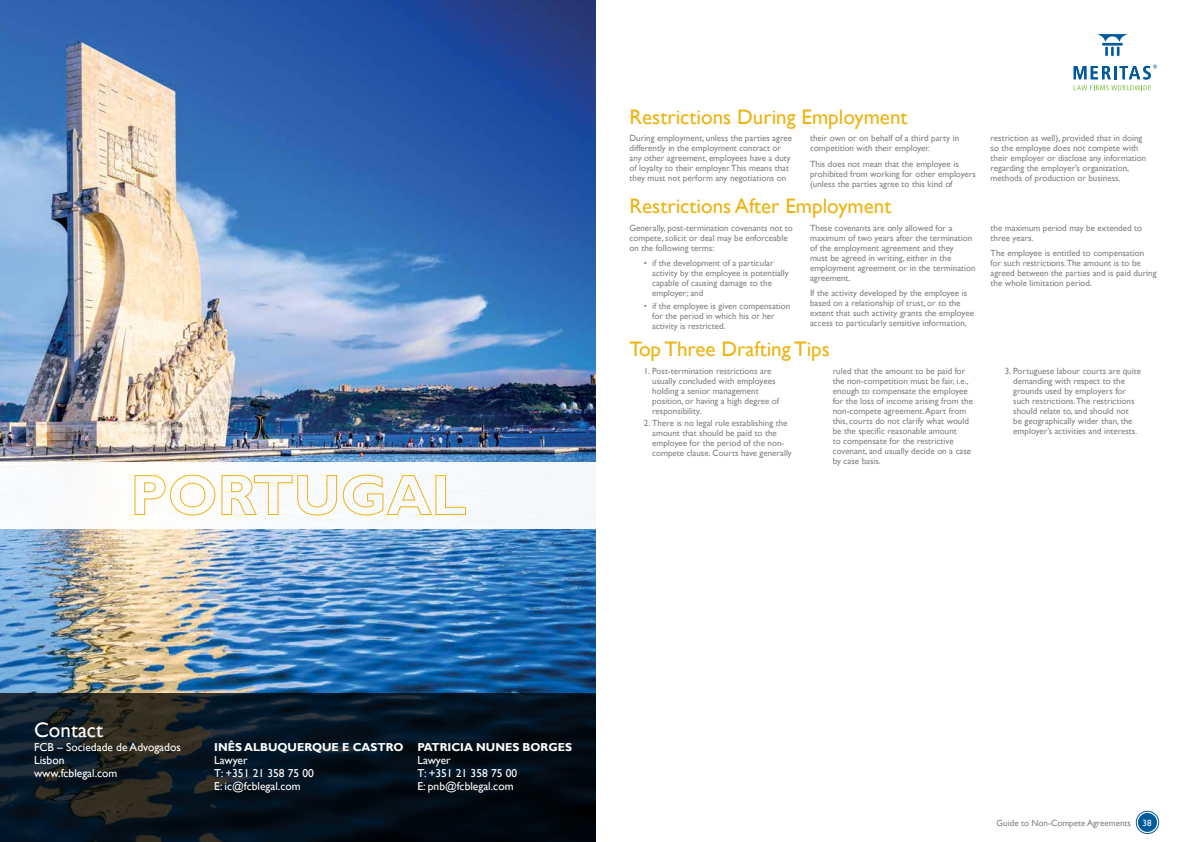
<style>
.page{position:relative;width:1191px;height:842px;background:#fff}
.page>*{position:absolute;margin:0;border:0;box-sizing:border-box;transform-origin:0 0}
.t1{font:21px "Gill Sans";color:#eeb310}
.t2{font:21px "Gill Sans";color:#fff}
.t3{font:11.5px/13.2px "Gill Sans";color:#fff}
.t4{font:700 11.5px "Gill Sans";color:#fff}
.t5{font:9px/10px "Gill Sans";color:#808285}
.t6{font:9px "Gill Sans";color:#808285}
.t7{font:9px "Gill Sans";color:#fff}
</style>
<div class="page">
<div style="left:1136px;top:811px;width:22px;height:23px;border:1px solid #005a9c;border-radius:50%"></div>
<div style="left:1138px;top:813px;width:19px;height:19px;background:#005a9c;border-radius:50%"></div>
<svg style="left:1097px;top:34px;width:30px;height:22px"></svg>
<svg style="left:1073px;top:85px;width:77px;height:5px"></svg>
<svg style="left:1073px;top:65px;width:84px;height:14px"></svg>
<img style="left:0;top:0;width:595px;height:693px">
<svg style="left:0;top:693px;width:595px;height:149px;background:#0a151e"></svg>
<div style="left:0;top:462px;width:595px;height:66px;background:#f8fafc"></div>
<svg style="left:134px;top:474px;width:332px;height:42px"></svg>
<h1 class="t1" style="left:629px;top:104px;width:279px">Restrictions During Employment</h1>
<p class="t5" style="left:629px;top:133px;width:164px">During employment, unless the parties agree differently in the employment contract or any other agreement, employees have a duty of loyalty to their employer.This means that they must not perform any negotiations on</p>
<p class="t5" style="left:810px;top:133px;width:151px">their own or on behalf of a third party in competition with their employer.</p>
<p class="t5" style="left:810px;top:159px;width:167px">This does not mean that the employee is prohibited from working for other employers (unless the parties agree to this kind of</p>
<h1 class="t1" style="left:629px;top:194px;width:263px">Restrictions After Employment</h1>
<p class="t5" style="left:629px;top:223px;width:165px">Generally, post-termination covenants not to compete, solicit or deal may be enforceable on the following terms:</p>
<p class="t5" style="left:652px;top:258px;width:138px;text-indent:-9px">• if the development of a particular activity by the employee is potentially capable of causing damage to the employer; and</p>
<p class="t5" style="left:652px;top:301px;width:140px;text-indent:-9px">• if the employee is given compensation for the period in which his or her activity is restricted.</p>
<p class="t5" style="left:810px;top:223px;width:167px">These covenants are only allowed for a maximum of two years after the termination of the employment agreement and they<br>must be agreed in writing, either in the employment agreement or in the termination agreement.</p>
<p class="t5" style="left:810px;top:288px;width:165px">If the activity developed by the employee is based on a relationship of trust, or to the extent that such activity grants the employee access to particularly sensitive information,</p>
<h1 class="t1" style="left:629px;top:337px;width:202px">Top Three Drafting Tips</h1>
<p class="t5" style="left:990px;top:133px;width:157px">restriction as well), provided that in doing so the employee does not compete with their employer or disclose any information regarding the employer’s organization, methods of production or business.</p>
<p class="t5" style="left:990px;top:223px;width:153px">the maximum period may be extended to three years.</p>
<p class="t5" style="left:990px;top:248px;width:167px">The employee is entitled to compensation for such restrictions.The amount is to be agreed between the parties and is paid during the whole limitation period.</p>
<p class="t5" style="left:652px;top:366px;width:128px;text-indent:-9px">1. Post-termination restrictions are usually concluded with employees holding a senior management position, or having a high degree of responsibility.</p>
<p class="t5" style="left:652px;top:419px;width:141px;text-indent:-9px">2. There is no legal rule establishing the amount that should be paid to the employee for the period of the non&shy;compete clause. Courts have generally</p>
<p class="t5" style="left:832px;top:366px;width:142px">ruled that the amount to be paid for the non-competition must be fair, i.e., enough to compensate the employee for the loss of income arising from the non-compete agreement. Apart from this, courts do not clarify what would be the specific reasonable amount<br>to compensate for the restrictive covenant, and usually decide on a case by case basis.</p>
<p class="t5" style="left:1013px;top:366px;width:129px;text-indent:-9px">3. Portuguese labour courts are quite demanding with respect to the grounds used by employers for such restrictions.The restrictions should relate to, and should not<br>be geographically wider than, the employer’s activities and interests.</p>
<h1 class="t2" style="left:34px;top:718px;width:71px">Contact</h1>
<p class="t3" style="left:34px;top:740px;width:148px">FCB – Sociedade de Advogados<br>Lisbon<br>www.fcblegal.com</p>
<p class="t4" style="left:417px;top:740px;width:156px">PATRICIA NUNES BORGES</p>
<p class="t4" style="left:214px;top:740px;width:191px">INÊS ALBUQUERQUE E CASTRO</p>
<p class="t3" style="left:214px;top:754px;width:101px">Lawyer<br>T: +351 21 358 75 00<br>E: ic@fcblegal.com</p>
<p class="t3" style="left:417px;top:754px;width:101px">Lawyer<br>T: +351 21 358 75 00<br>E: pnb@fcblegal.com</p>
<p class="t6" style="left:996px;top:817px;width:136px">Guide to Non-Compete Agreements</p>
<p class="t7" style="left:1142px;top:817px;width:10px">38</p>
</div>
